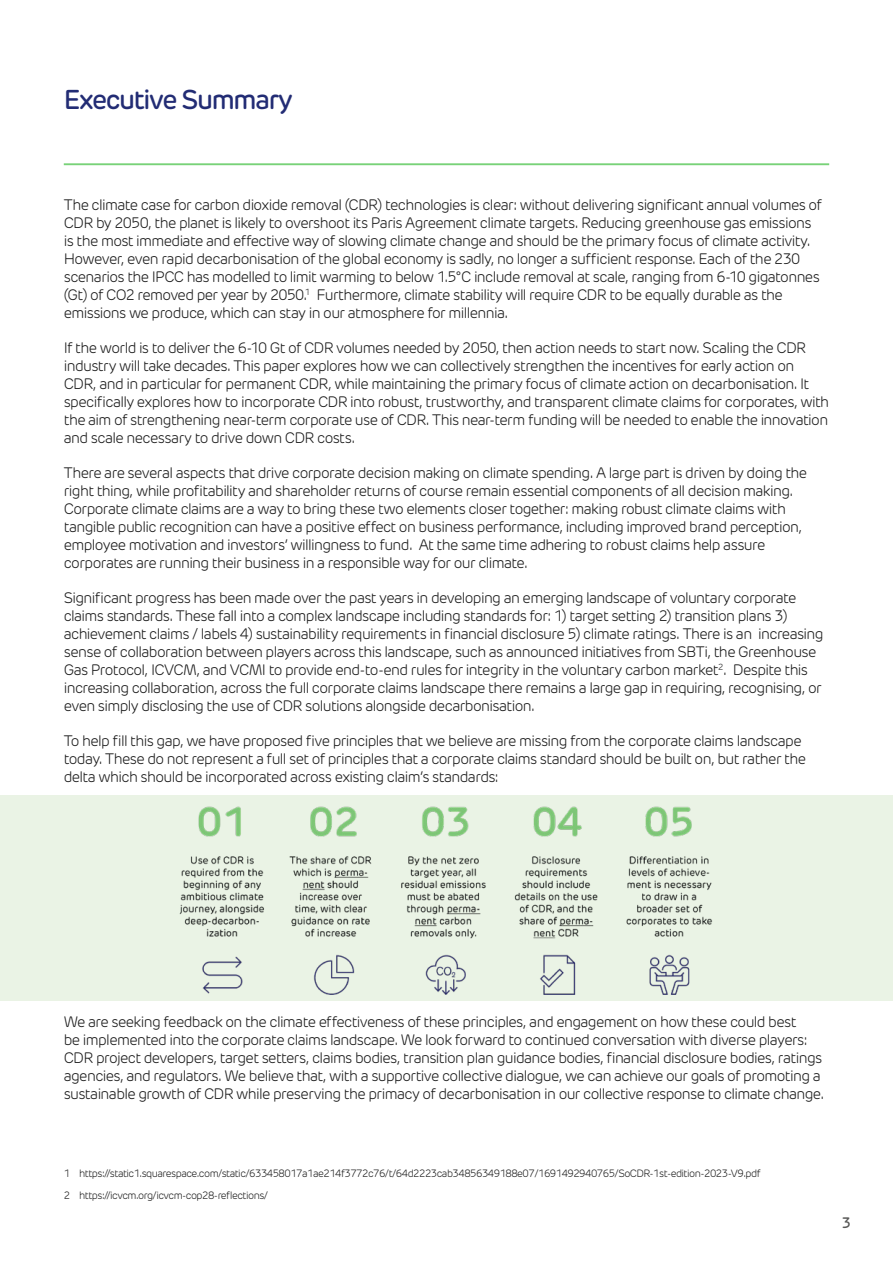
<style>
.page{position:relative;width:893px;height:1263px;background:#fff}
.page>*{position:absolute;margin:0;border:0;box-sizing:border-box;transform-origin:0 0}
.Inquiry_question_heading{font:500 27px "New Rubrik";letter-spacing:-.05em;color:#222c74}
.Paragraph_1{font:300 15px/18px "New Rubrik";letter-spacing:-.04em;color:#1a1a1a}
.t1{font:500 15px "New Rubrik";color:#575756}
.Paragraph_Style_1{font:300 10.5px "New Rubrik";letter-spacing:-.05em;color:#1a1a1a}
</style>
<div class="page">
<div style="left:0;top:795px;width:893px;height:206px;background:#eaf3e5"></div>
<hr style="left:64px;top:163px;width:765px;height:2px;background:#78d278">
<img style="left:179px;top:806px;width:534px;height:189px">
<p class="Inquiry_question_heading" style="left:64px;top:83px;width:230px">Executive Summary</p>
<p class="Paragraph_1" style="left:64px;top:196px;width:760px">The climate case for carbon dioxide removal (CDR) technologies is clear: without delivering significant annual volumes of CDR by 2050, the planet is likely to overshoot its Paris Agreement climate targets. Reducing greenhouse gas emissions is the most immediate and effective way of slowing climate change and should be the primary focus of climate activity.<br>However, even rapid decarbonisation of the global economy is sadly, no longer a sufficient response. Each of the 230 scenarios the IPCC has modelled to limit warming to below 1.5°C include removal at scale, ranging from 6-10 gigatonnes (Gt) of CO2 removed per year by 2050.<sup>1</sup> Furthermore, climate stability will require CDR to be equally durable as the emissions we produce, which can stay in our atmosphere for millennia.</p>
<p class="Paragraph_1" style="left:64px;top:339px;width:767px">If the world is to deliver the 6-10 Gt of CDR volumes needed by 2050, then action needs to start now. Scaling the CDR industry will take decades. This paper explores how we can collectively strengthen the incentives for early action on CDR, and in particular for permanent CDR, while maintaining the primary focus of climate action on decarbonisation. It specifically explores how to incorporate CDR into robust, trustworthy, and transparent climate claims for corporates, with the aim of strengthening near-term corporate use of CDR. This near-term funding will be needed to enable the innovation and scale necessary to drive down CDR costs.</p>
<p class="Paragraph_1" style="left:64px;top:464px;width:745px">There are several aspects that drive corporate decision making on climate spending. A large part is driven by doing the right thing, while profitability and shareholder returns of course remain essential components of all decision making.<br>Corporate climate claims are a way to bring these two elements closer together: making robust climate claims with tangible public recognition can have a positive effect on business performance, including improved brand perception, employee motivation and investors’ willingness to fund. At the same time adhering to robust claims help assure corporates are running their business in a responsible way for our climate.</p>
<p class="Paragraph_1" style="left:64px;top:589px;width:761px">Significant progress has been made over the past years in developing an emerging landscape of voluntary corporate claims standards. These fall into a complex landscape including standards for: 1) target setting 2) transition plans 3) achievement claims / labels 4) sustainability requirements in financial disclosure 5) climate ratings. There is an increasing sense of collaboration between players across this landscape, such as announced initiatives from SBTi, the Greenhouse Gas Protocol, ICVCM, and VCMI to provide end-to-end rules for integrity in the voluntary carbon market<sup>2</sup>. Despite this increasing collaboration, across the full corporate claims landscape there remains a large gap in requiring, recognising, or even simply disclosing the use of CDR solutions alongside decarbonisation.</p>
<p class="Paragraph_1" style="left:64px;top:732px;width:744px">To help fill this gap, we have proposed five principles that we believe are missing from the corporate claims landscape today. These do not represent a full set of principles that a corporate claims standard should be built on, but rather the delta which should be incorporated across existing claim’s standards:</p>
<p class="Paragraph_1" style="left:64px;top:1013px;width:762px">We are seeking feedback on the climate effectiveness of these principles, and engagement on how these could best<br>be implemented into the corporate claims landscape. We look forward to continued conversation with diverse players:<br>CDR project developers, target setters, claims bodies, transition plan guidance bodies, financial disclosure bodies, ratings agencies, and regulators. We believe that, with a supportive collective dialogue, we can achieve our goals of promoting a sustainable growth of CDR while preserving the primacy of decarbonisation in our collective response to climate change.</p>
<p class="Paragraph_Style_1" style="left:64px;top:1167px;width:698px">1 https://static1.squarespace.com/static/633458017a1ae214f3772c76/t/64d2223cab34856349188e07/1691492940765/SoCDR-1st-edition-2023-V9.pdf</p>
<p class="Paragraph_Style_1" style="left:64px;top:1189px;width:206px">2 https://icvcm.org/icvcm-cop28-reflections/</p>
<p class="t1" style="left:842px;top:1213px;width:11px">3</p>
</div>
